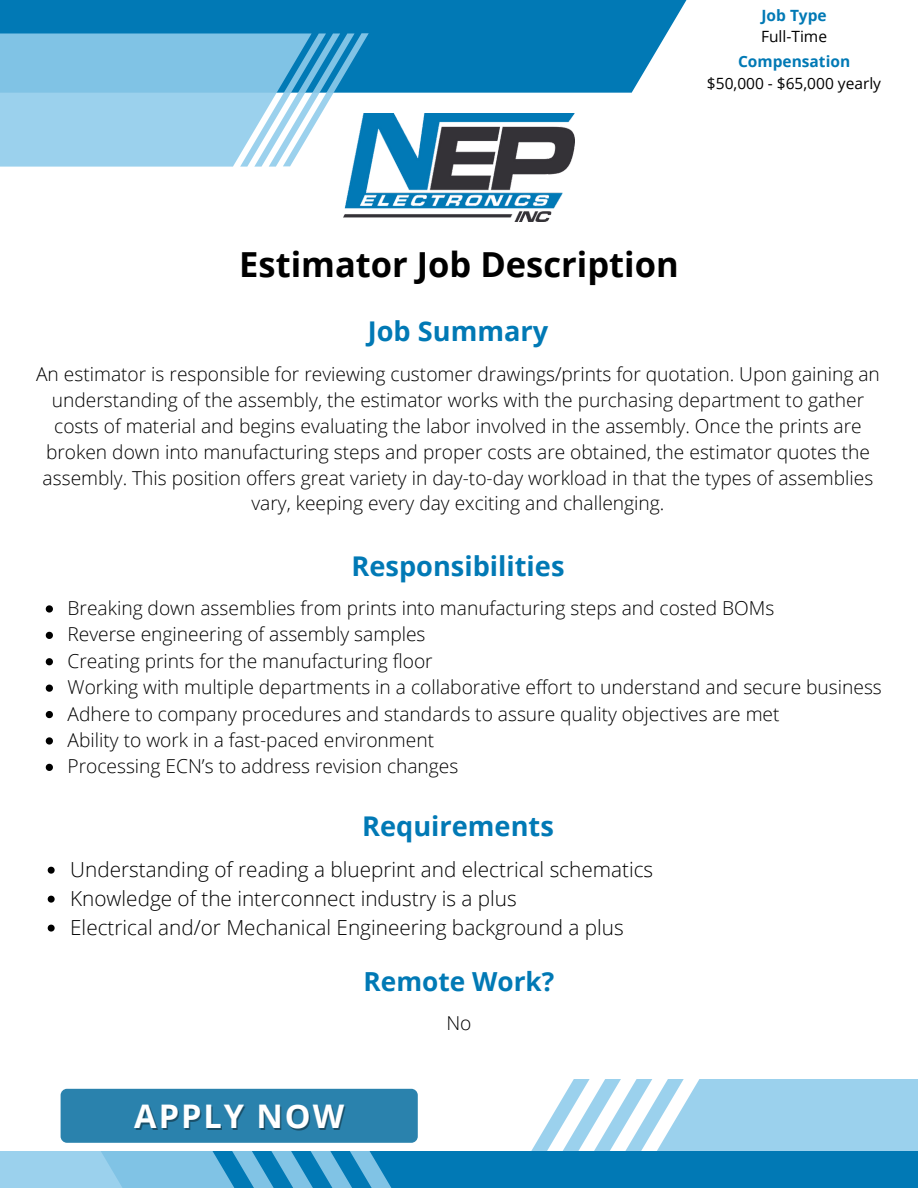
<style>
.page{position:relative;width:918px;height:1188px;background:#fff}
.page>*{position:absolute;margin:0;border:0;box-sizing:border-box;transform-origin:0 0}
.t1{font:700 34.5px "Open Sans";color:#000}
.t2{font:700 32.55px "Open Sans";letter-spacing:.06em;color:#fff}
.t3{font:700 27.15px "Open Sans";color:#0179b5}
.t4{font:700 26.25px "Open Sans";color:#0179b5}
.t5{font:300 20.7px/29px "Open Sans";color:#000}
.t6{font:300 19.2px/26.4px "Open Sans";color:#000;text-align:center}
.t7{font:15.45px "Open Sans";color:#000}
.t8{font:700 15.45px "Open Sans";color:#0179b5}
</style>
<div class="page">
<svg style="left:0;top:0;width:687px;height:167px"></svg>
<svg style="left:135px;top:1080px;width:783px;height:71px;fill:#9bd1ed"></svg>
<svg style="left:0;top:1151px;width:918px;height:37px;background:#2e93c5"></svg>
<svg style="left:46px;top:605px;width:7px;height:8px"></svg>
<svg style="left:46px;top:632px;width:7px;height:7px"></svg>
<svg style="left:46px;top:658px;width:7px;height:7px"></svg>
<svg style="left:46px;top:685px;width:7px;height:7px"></svg>
<svg style="left:46px;top:711px;width:7px;height:7px"></svg>
<svg style="left:46px;top:737px;width:7px;height:8px"></svg>
<svg style="left:46px;top:764px;width:7px;height:7px"></svg>
<svg style="left:48px;top:867px;width:7px;height:7px"></svg>
<svg style="left:48px;top:896px;width:7px;height:7px"></svg>
<svg style="left:48px;top:925px;width:7px;height:7px"></svg>
<div style="left:61px;top:1089px;width:357px;height:54px;background:#2a82ad;border-radius:6px"></div>
<img style="left:343px;top:114px;width:232px;height:108px">
<p class="t8" style="left:761px;top:4px;width:67px">Job Type</p>
<p class="t7" style="left:761px;top:26px;width:67px">Full-Time</p>
<p class="t8" style="left:738px;top:51px;width:114px">Compensation</p>
<p class="t7" style="left:707px;top:72px;width:176px">$50,000 - $65,000 yearly</p>
<h1 class="t1" style="left:239px;top:240px;width:441px">Estimator Job Description</h1>
<h3 class="t3" style="left:368px;top:312px;width:182px">Job Summary</h3>
<p class="t6" style="left:36px;top:361px;width:845px;line-height:25.8px">An estimator is responsible for reviewing customer drawings/prints for quotation. Upon gaining an understanding of the assembly, the estimator works with the purchasing department to gather costs of material and begins evaluating the labor involved in the assembly. Once the prints are broken down into manufacturing steps and proper costs are obtained, the estimator quotes the assembly. This position offers great variety in day-to-day workload in that the types of assemblies vary, keeping every day exciting and challenging.</p>
<h3 class="t3" style="left:352px;top:547px;width:215px">Responsibilities</h3>
<p class="t6" style="left:68px;top:594px;width:816px;text-align:left">Breaking down assemblies from prints into manufacturing steps and costed BOMs<br>Reverse engineering of assembly samples<br>Creating prints for the manufacturing floor<br>Working with multiple departments in a collaborative effort to understand and secure business Adhere to company procedures and standards to assure quality objectives are met<br>Ability to work in a fast-paced environment<br>Processing ECN’s to address revision changes</p>
<h3 class="t3" style="left:362px;top:807px;width:193px">Requirements</h3>
<p class="t5" style="left:70px;top:855px;width:584px">Understanding of reading a blueprint and electrical schematics<br>Knowledge of the interconnect industry is a plus<br>Electrical and/or Mechanical Engineering background a plus</p>
<h3 class="t4" style="left:364px;top:963px;width:192px">Remote Work?</h3>
<h2 class="t2" style="left:134px;top:1094px;width:211px">APPLY NOW</h2>
<p class="t6" style="left:446px;top:1010px;width:27px">No</p>
</div>
